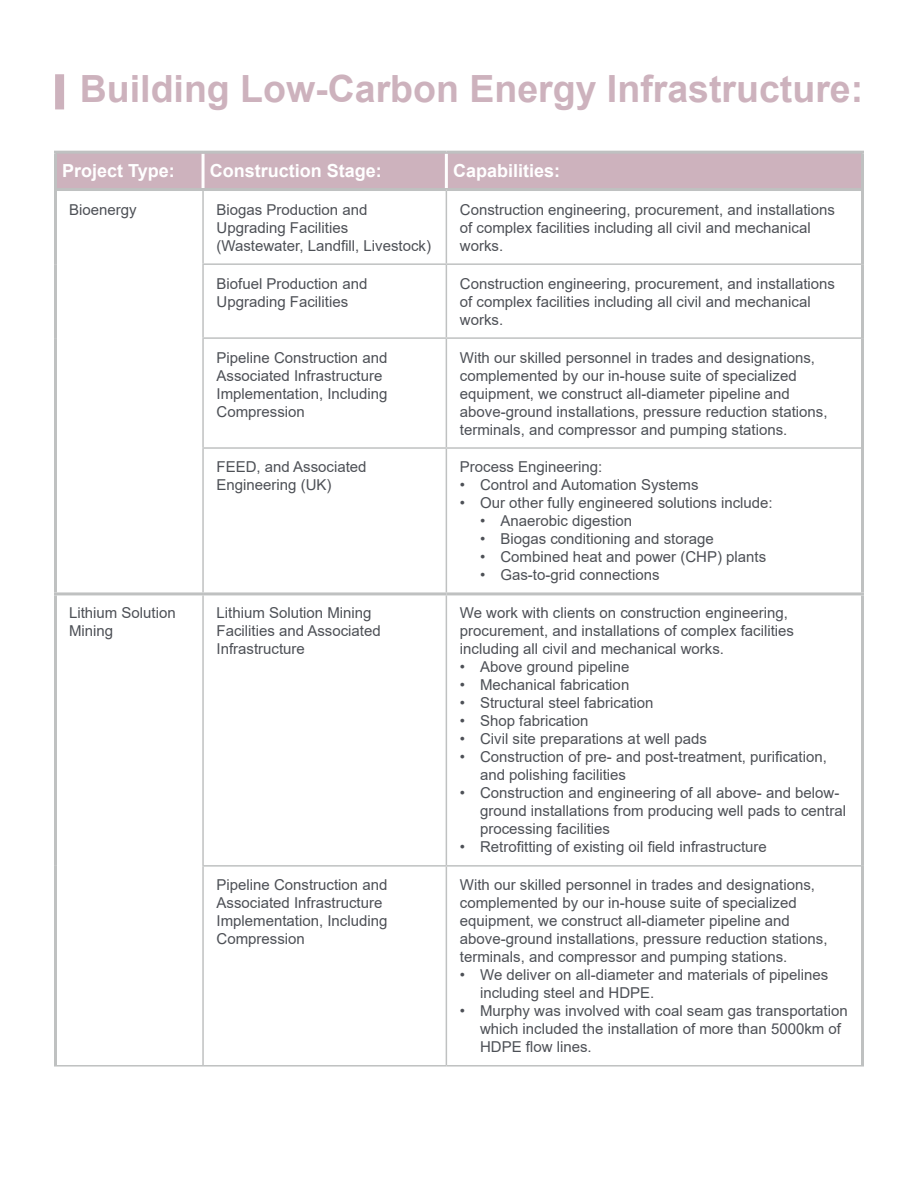
<style>
.page{position:relative;width:918px;height:1188px;background:#fff}
.page>*{position:absolute;margin:0;border:0;box-sizing:border-box;transform-origin:0 0}
.t1{font:700 37.5px "Arial";color:#cdb2bd}
.t2{font:700 18px "Arial";color:#fff}
.t3{font:15px/18px "Arial";color:#4d5056}
</style>
<div class="page">
<div style="left:55px;top:74px;width:9px;height:35px;background:#cdb2bd"></div>
<div style="left:57px;top:154px;width:804px;height:34px;background:#cdb2bd"></div>
<hr style="left:202px;top:191px;width:2px;height:72px;background:#bfc1c1">
<hr style="left:446px;top:191px;width:1px;height:72px;background:#bfc1c1">
<hr style="left:202px;top:263px;width:244px;height:2px;background:#bfc1c1">
<hr style="left:202px;top:265px;width:2px;height:72px;background:#bfc1c1">
<hr style="left:446px;top:263px;width:415px;height:2px;background:#bfc1c1">
<hr style="left:446px;top:265px;width:1px;height:72px;background:#bfc1c1">
<hr style="left:202px;top:337px;width:244px;height:2px;background:#bfc1c1">
<hr style="left:202px;top:339px;width:2px;height:108px;background:#bfc1c1">
<hr style="left:446px;top:337px;width:415px;height:2px;background:#bfc1c1">
<hr style="left:446px;top:339px;width:1px;height:108px;background:#bfc1c1">
<hr style="left:202px;top:447px;width:244px;height:2px;background:#bfc1c1">
<hr style="left:202px;top:449px;width:2px;height:143px;background:#bfc1c1">
<hr style="left:446px;top:447px;width:415px;height:2px;background:#bfc1c1">
<hr style="left:446px;top:449px;width:1px;height:143px;background:#bfc1c1">
<hr style="left:202px;top:595px;width:2px;height:270px;background:#bfc1c1">
<hr style="left:446px;top:595px;width:1px;height:270px;background:#bfc1c1">
<hr style="left:202px;top:865px;width:244px;height:2px;background:#bfc1c1">
<hr style="left:202px;top:867px;width:2px;height:198px;background:#bfc1c1">
<hr style="left:446px;top:865px;width:415px;height:2px;background:#bfc1c1">
<hr style="left:446px;top:867px;width:1px;height:198px;background:#bfc1c1">
<hr style="left:54px;top:1065px;width:149px;height:2px;background:#bfc1c1">
<hr style="left:203px;top:1065px;width:243px;height:2px;background:#bfc1c1">
<hr style="left:446px;top:1065px;width:418px;height:2px;background:#bfc1c1">
<hr style="left:202px;top:154px;width:3px;height:34px;background:#fff">
<hr style="left:445px;top:154px;width:3px;height:34px;background:#fff">
<hr style="left:54px;top:151px;width:149px;height:3px;background:#bfc1c1">
<hr style="left:54px;top:154px;width:3px;height:34px;background:#bfc1c1">
<hr style="left:203px;top:151px;width:243px;height:3px;background:#bfc1c1">
<hr style="left:446px;top:151px;width:418px;height:3px;background:#bfc1c1">
<hr style="left:861px;top:154px;width:3px;height:34px;background:#bfc1c1">
<hr style="left:54px;top:188px;width:149px;height:3px;background:#bfc1c1">
<hr style="left:203px;top:188px;width:243px;height:3px;background:#bfc1c1">
<hr style="left:446px;top:188px;width:418px;height:3px;background:#bfc1c1">
<hr style="left:54px;top:191px;width:3px;height:73px;background:#bfc1c1">
<hr style="left:861px;top:191px;width:3px;height:73px;background:#bfc1c1">
<hr style="left:54px;top:264px;width:3px;height:74px;background:#bfc1c1">
<hr style="left:861px;top:264px;width:3px;height:74px;background:#bfc1c1">
<hr style="left:54px;top:338px;width:3px;height:110px;background:#bfc1c1">
<hr style="left:861px;top:338px;width:3px;height:110px;background:#bfc1c1">
<hr style="left:54px;top:448px;width:3px;height:144px;background:#bfc1c1">
<hr style="left:861px;top:448px;width:3px;height:144px;background:#bfc1c1">
<hr style="left:54px;top:595px;width:3px;height:271px;background:#bfc1c1">
<hr style="left:861px;top:595px;width:3px;height:271px;background:#bfc1c1">
<hr style="left:54px;top:866px;width:3px;height:199px;background:#bfc1c1">
<hr style="left:861px;top:866px;width:3px;height:199px;background:#bfc1c1">
<hr style="left:54px;top:592px;width:149px;height:3px;background:#bfc1c1">
<hr style="left:203px;top:592px;width:243px;height:3px;background:#bfc1c1">
<hr style="left:446px;top:592px;width:418px;height:3px;background:#bfc1c1">
<h1 class="t1" style="left:80px;top:62px;width:785px">Building Low-Carbon Energy Infrastructure:</h1>
<p class="t2" style="left:62px;top:158px;width:114px">Project Type:</p>
<p class="t2" style="left:210px;top:158px;width:174px">Construction Stage:</p>
<p class="t2" style="left:453px;top:158px;width:109px">Capabilities:</p>
<p class="t3" style="left:69px;top:200px;width:69px">Bioenergy</p>
<p class="t3" style="left:217px;top:200px;width:216px">Biogas Production and<br>Upgrading Facilities (Wastewater, Landfill, Livestock)</p>
<p class="t3" style="left:460px;top:200px;width:377px">Construction engineering, procurement, and installations of complex facilities including all civil and mechanical works.</p>
<p class="t3" style="left:217px;top:274px;width:152px">Biofuel Production and<br>Upgrading Facilities</p>
<p class="t3" style="left:460px;top:274px;width:377px">Construction engineering, procurement, and installations of complex facilities including all civil and mechanical works.</p>
<p class="t3" style="left:217px;top:348px;width:172px">Pipeline Construction and<br>Associated Infrastructure<br>Implementation, Including<br>Compression</p>
<p class="t3" style="left:460px;top:348px;width:369px">With our skilled personnel in trades and designations, complemented by our in-house suite of specialized equipment, we construct all-diameter pipeline and above-ground installations, pressure reduction stations, terminals, and compressor and pumping stations.</p>
<p class="t3" style="left:217px;top:458px;width:152px">FEED, and Associated<br>Engineering (UK)</p>
<p class="t3" style="left:460px;top:458px;width:144px">Process Engineering:</p>
<p class="t3" style="left:460px;top:476px;width:240px">• Control and Automation Systems</p>
<p class="t3" style="left:460px;top:494px;width:314px">• Our other fully engineered solutions include:</p>
<p class="t3" style="left:480px;top:512px;width:153px">• Anaerobic digestion</p>
<p class="t3" style="left:480px;top:530px;width:235px">• Biogas conditioning and storage</p>
<p class="t3" style="left:480px;top:548px;width:288px">• Combined heat and power (CHP) plants</p>
<p class="t3" style="left:480px;top:566px;width:181px">• Gas-to-grid connections</p>
<p class="t3" style="left:69px;top:604px;width:108px">Lithium Solution<br>Mining</p>
<p class="t3" style="left:217px;top:604px;width:166px">Lithium Solution Mining<br>Facilities and Associated<br>Infrastructure</p>
<p class="t3" style="left:460px;top:604px;width:336px">We work with clients on construction engineering, procurement, and installations of complex facilities including all civil and mechanical works.</p>
<p class="t3" style="left:460px;top:658px;width:171px">• Above ground pipeline</p>
<p class="t3" style="left:460px;top:676px;width:171px">• Mechanical fabrication</p>
<p class="t3" style="left:460px;top:694px;width:195px">• Structural steel fabrication</p>
<p class="t3" style="left:460px;top:712px;width:130px">• Shop fabrication</p>
<p class="t3" style="left:460px;top:730px;width:248px">• Civil site preparations at well pads</p>
<p class="t3" style="left:480px;top:748px;width:348px;text-indent:-20px">• Construction of pre- and post-treatment, purification, and polishing facilities</p>
<p class="t3" style="left:480px;top:784px;width:367px;text-indent:-20px">• Construction and engineering of all above- and below&shy;ground installations from producing well pads to central processing facilities</p>
<p class="t3" style="left:460px;top:838px;width:309px">• Retrofitting of existing oil field infrastructure</p>
<p class="t3" style="left:217px;top:876px;width:172px">Pipeline Construction and<br>Associated Infrastructure<br>Implementation, Including<br>Compression</p>
<p class="t3" style="left:460px;top:876px;width:369px">With our skilled personnel in trades and designations, complemented by our in-house suite of specialized equipment, we construct all-diameter pipeline and above-ground installations, pressure reduction stations, terminals, and compressor and pumping stations.</p>
<p class="t3" style="left:480px;top:966px;width:350px;text-indent:-20px">• We deliver on all-diameter and materials of pipelines including steel and HDPE.</p>
<p class="t3" style="left:480px;top:1002px;width:369px;text-indent:-20px">• Murphy was involved with coal seam gas transportation which included the installation of more than 5000km of<br>HDPE flow lines.</p>
</div>
